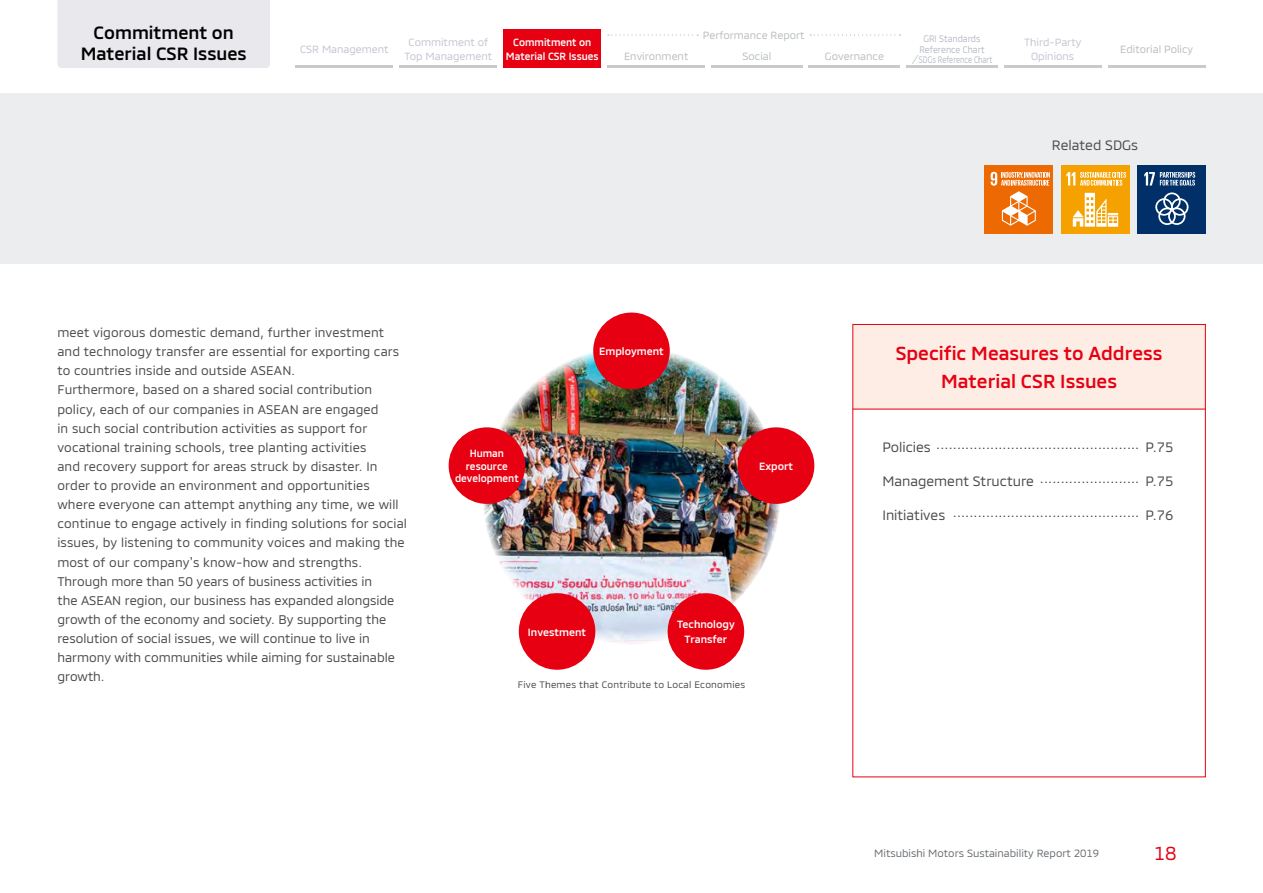
<style>
.page{position:relative;width:1263px;height:893px;background:#fff}
.page>*{position:absolute;margin:0;border:0;box-sizing:border-box;transform-origin:0 0}
.t1{font:500 19.2px/27.6px "MMCOFFICE";color:#e60012;text-align:center}
.t2{font:19.2px "MMCOFFICE";color:#e60012}
.t3{font:500 18px/21.3px "MMCOFFICE";color:#000;text-align:center}
.t4{font:13.8px "MMCOFFICE";color:#4c4948}
.t5{font:12.75px/19.2px "MMCOFFICE";letter-spacing:.01em;color:#4c4948}
.t6{font:10.65px "MMCOFFICE";color:#b8bdc0}
.t7{font:10.65px/13.8px "MMCOFFICE";color:#c2c5d0;text-align:center}
.t8{font:500 10.65px/12.8px "MMCOFFICE";color:#fff;text-align:center;scale:.95 1}
.t9{font:500 10.65px/14.9px "MMCOFFICE";color:#fff;text-align:center}
.t10{font:10.65px "MMCOFFICE";color:#686d71}
.t11{font:9.6px/10.6px "MMCOFFICE";color:#b6bac6;text-align:center;scale:.9 1}
.t12{font:9.6px "MMCOFFICE";letter-spacing:.02em;color:#4c4948}
.s1{font-family:"Hira Kaku Std W4"}
</style>
<div class="page">
<div style="left:57px;top:0;width:213px;height:68px;background:#e8e8ed"></div>
<img style="left:483px;top:347px;width:297px;height:297px;border-radius:149px">
<div style="left:0;top:94px;width:1263px;height:170px;background:#ecedee"></div>
<div style="left:593px;top:313px;width:77px;height:76px;background:#e60012;border-radius:50%"></div>
<div style="left:449px;top:427px;width:76px;height:77px;background:#e60012;border-radius:50%"></div>
<div style="left:519px;top:593px;width:76px;height:77px;background:#e60012;border-radius:50%"></div>
<div style="left:668px;top:593px;width:76px;height:77px;background:#e60012;border-radius:50%"></div>
<div style="left:738px;top:427px;width:76px;height:77px;background:#e60012;border-radius:50%"></div>
<div style="left:1137px;top:166px;width:68px;height:68px;background:#003067"></div>
<svg style="left:1155px;top:192px;width:33px;height:33px"></svg>
<svg style="left:1144px;top:172px;width:51px;height:14px"></svg>
<div style="left:1061px;top:166px;width:68px;height:68px;background:#f5a200"></div>
<svg style="left:1073px;top:193px;width:45px;height:34px"></svg>
<svg style="left:1066px;top:172px;width:60px;height:14px"></svg>
<div style="left:984px;top:166px;width:68px;height:68px;background:#ed6a02"></div>
<svg style="left:991px;top:172px;width:59px;height:54px"></svg>
<div style="left:853px;top:324px;width:352px;height:85px;background:#fdede4"></div>
<hr style="left:853px;top:409px;width:352px;height:1px;background:#e60012">
<div style="left:503px;top:30px;width:98px;height:38px;background:#e60012"></div>
<hr style="left:296px;top:66px;width:97px;height:2px;background:#c9caca">
<hr style="left:399px;top:66px;width:98px;height:2px;background:#c9caca">
<hr style="left:607px;top:66px;width:98px;height:2px;background:#c9caca">
<hr style="left:711px;top:66px;width:92px;height:2px;background:#c9caca">
<hr style="left:809px;top:66px;width:91px;height:2px;background:#c9caca">
<hr style="left:906px;top:66px;width:92px;height:2px;background:#c9caca">
<hr style="left:1004px;top:66px;width:98px;height:2px;background:#c9caca">
<hr style="left:1108px;top:66px;width:97px;height:2px;background:#c9caca">
<svg style="left:608px;top:34px;width:90px;height:2px"></svg>
<svg style="left:810px;top:34px;width:90px;height:2px"></svg>
<h2 class="t3" style="left:81px;top:20px;width:168px">Commitment on<br>Material CSR Issues</h2>
<p class="t7" style="left:300px;top:41px;width:90px">CSR Management</p>
<p class="t7" style="left:404px;top:34px;width:89px">Commitment of<br>Top Management</p>
<p class="t8" style="left:506px;top:34px;width:99px;line-height:13.8px">Commitment on<br>Material CSR Issues</p>
<p class="t6" style="left:703px;top:27px;width:103px">Performance Report</p>
<p class="t6" style="left:624px;top:48px;width:66px">Environment</p>
<p class="t6" style="left:742px;top:48px;width:30px">Social</p>
<p class="t6" style="left:825px;top:48px;width:61px">Governance</p>
<p class="t11" style="left:912px;top:32px;width:91px">GRI Standards<br>Reference Chart<span class="s1">／</span>SDGs Reference Chart</p>
<p class="t7" style="left:1024px;top:34px;width:59px">Third-Party<br>Opinions</p>
<p class="t6" style="left:1120px;top:41px;width:75px">Editorial Policy</p>
<p class="t4" style="left:1052px;top:134px;width:88px">Related SDGs</p>
<p class="t5" style="left:57px;top:321px;width:351px">meet vigorous domestic demand, further investment and technology transfer are essential for exporting cars to countries inside and outside ASEAN.<br>Furthermore, based on a shared social contribution policy, each of our companies in ASEAN are engaged<br>in such social contribution activities as support for vocational training schools, tree planting activities<br>and recovery support for areas struck by disaster. In order to provide an environment and opportunities where everyone can attempt anything any time, we will continue to engage actively in finding solutions for social issues, by listening to community voices and making the most of our company<span class="s1">ʼ</span>s know-how and strengths.<br>Through more than 50 years of business activities in<br>the ASEAN region, our business has expanded alongside growth of the economy and society. By supporting the resolution of social issues, we will continue to live in harmony with communities while aiming for sustainable growth.</p>
<p class="t8" style="left:455px;top:445px;width:69px">Human resource development</p>
<p class="t9" style="left:599px;top:342px;width:66px">Employment</p>
<p class="t9" style="left:759px;top:457px;width:35px">Export</p>
<p class="t9" style="left:528px;top:623px;width:60px">Investment</p>
<p class="t9" style="left:677px;top:616px;width:59px">Technology<br>Transfer</p>
<p class="t12" style="left:518px;top:677px;width:229px">Five Themes that Contribute to Local Economies</p>
<h1 class="t1" style="left:896px;top:337px;width:268px">Specific Measures to Address<br>Material CSR Issues</h1>
<p class="t4" style="left:882px;top:433px;width:292px">Policies ................................................. P.75</p>
<p class="t4" style="left:882px;top:467px;width:292px">Management Structure ........................ P.75</p>
<p class="t4" style="left:882px;top:501px;width:292px">Initiatives ............................................. P.76</p>
<p class="t10" style="left:874px;top:844px;width:226px">Mitsubishi Motors Sustainability Report 2019</p>
<h1 class="t2" style="left:1154px;top:837px;width:24px">18</h1>
</div>
